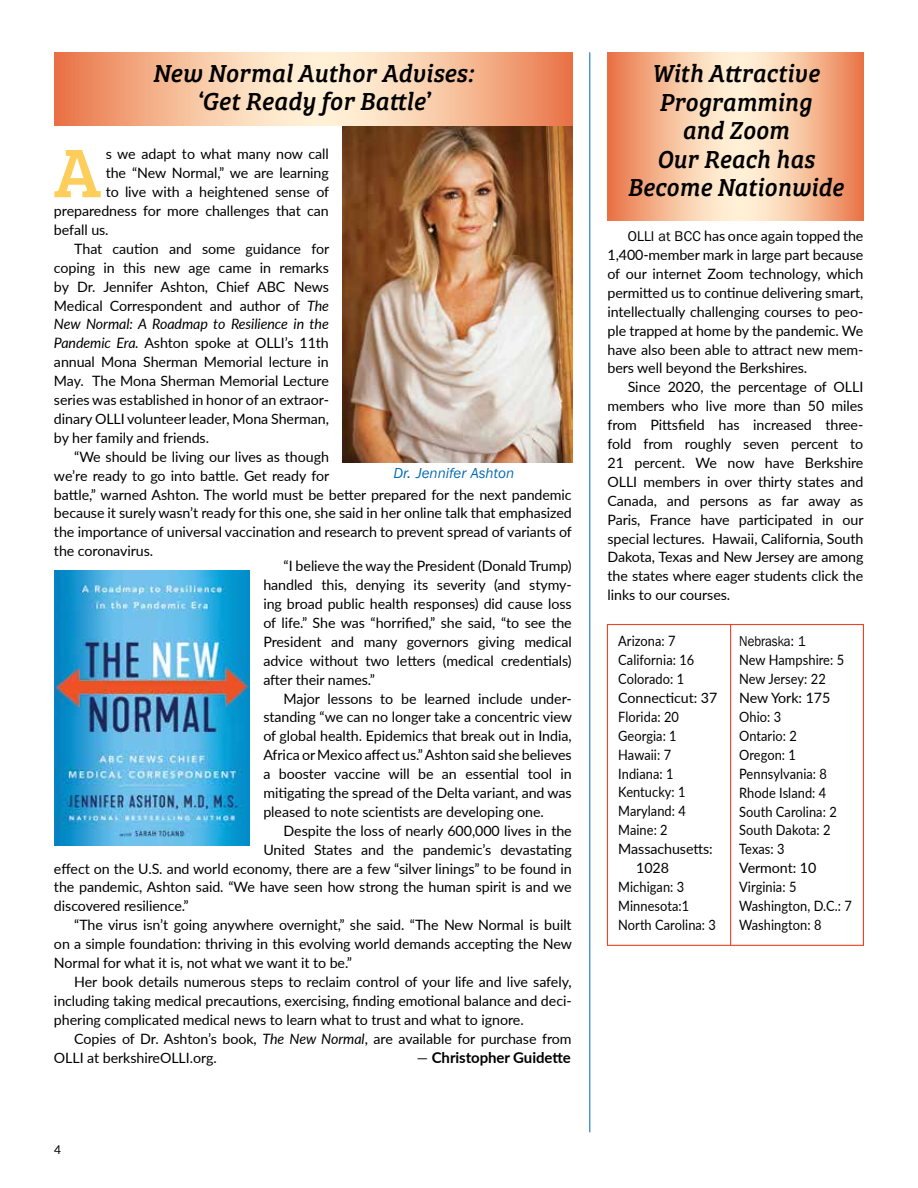
<style>
.page{position:relative;width:918px;height:1188px;background:#fff}
.page>*{position:absolute;margin:0;border:0;box-sizing:border-box;transform-origin:0 0}
.t1{font:71.1px "Bree Serif";color:#fece5a}
.t2{font:italic 25.5px/28.5px "Bree Serif";letter-spacing:.005em;color:#000;text-align:center;scale:.94 1}
.t3{font:italic 25.5px/28.5px "Bree Serif";letter-spacing:.005em;color:#000;text-align:center;scale:.96 1}
.t4{font:700 15px "Lato";letter-spacing:-.005em;color:#000}
.t5{font:italic 14.4px "Franklin Gothic IT Cby BT";letter-spacing:.02em;color:#0067b1}
.t6{font:14.25px/18.9px "Lato";letter-spacing:-.005em;color:#000;text-align:justify}
.t7{font:14.25px/18.9px "Lato";letter-spacing:-.005em;color:#000;scale:.9 1}
.t8{font:italic 14.25px "Lato";letter-spacing:-.005em;color:#000}
.t9{font:14.1px "Franklin Gothic IT Cby BT";letter-spacing:.005em;color:#000;scale:.9 1}
.t10{font:12px "Lato";color:#000}
.s1{font-style:italic}
.s2{font-weight:400;font-size:14.25px}
.s3{font-family:"Franklin Gothic IT Cby BT";font-size:14.1px}
</style>
<div class="page">
<hr style="left:589px;top:52px;width:1px;height:1080px;background:#0067b1">
<img style="left:342px;top:125px;width:231px;height:338px">
<svg style="left:54px;top:52px;width:519px;height:73px;background:#f6bd9a"></svg>
<svg style="left:607px;top:52px;width:256px;height:169px;background:#f6bd9a"></svg>
<div style="left:607px;top:624px;width:257px;height:322px;border:1px solid #ef4423"></div>
<hr style="left:730px;top:624px;width:1px;height:322px;background:#ef4423">
<img style="left:54px;top:571px;width:196px;height:274px">
<h2 class="t3" style="left:152px;top:57px;width:336px">New Normal Author Advises: ‘Get Ready for Battle’</h2>
<h1 class="t1" style="left:54px;top:121px;width:49px">A</h1>
<p class="t6" style="left:106px;top:144px;width:225px">s we adapt to what many now call</p>
<p class="t6" style="left:106px;top:163px;width:225px">the “New Normal,” we are learning</p>
<p class="t6" style="left:106px;top:182px;width:225px">to live with a heightened sense of</p>
<p class="t6" style="left:54px;top:201px;width:276px">preparedness for more challenges that can</p>
<p class="t6" style="left:54px;top:220px;width:56px">befall us.</p>
<p class="t6" style="left:74px;top:239px;width:256px">That caution and some guidance for</p>
<p class="t6" style="left:54px;top:258px;width:276px">coping in this new age came in remarks</p>
<p class="t6" style="left:54px;top:276px;width:276px">by Dr. Jennifer Ashton, Chief ABC News</p>
<p class="t6" style="left:54px;top:295px;width:276px">Medical Correspondent and author of <span class="s1">The</span></p>
<p class="t8" style="left:54px;top:314px;width:276px">New Normal: A Roadmap to Resilience in the</p>
<p class="t6" style="left:54px;top:333px;width:276px"><span class="s1">Pandemic Era.</span> Ashton spoke at OLLI’s 11th</p>
<p class="t6" style="left:54px;top:352px;width:276px">annual Mona Sherman Memorial lecture in</p>
<p class="t6" style="left:54px;top:371px;width:276px">May. The Mona Sherman Memorial Lecture</p>
<p class="t6" style="left:54px;top:390px;width:276px">series was established in honor of an extraor-</p>
<p class="t6" style="left:54px;top:409px;width:276px">dinary OLLI volunteer leader, Mona Sherman,</p>
<p class="t6" style="left:54px;top:428px;width:157px">by her family and friends.</p>
<p class="t6" style="left:74px;top:447px;width:256px">“We should be living our lives as though</p>
<p class="t6" style="left:54px;top:465px;width:277px">we’re ready to go into battle. Get ready for</p>
<p class="t6" style="left:54px;top:484px;width:519px">battle,” warned Ashton. The world must be better prepared for the next pandemic</p>
<p class="t6" style="left:54px;top:503px;width:519px">because it surely wasn’t ready for this one, she said in her online talk that emphasized</p>
<p class="t6" style="left:54px;top:522px;width:519px">the importance of universal vaccination and research to prevent spread of variants of</p>
<p class="t6" style="left:54px;top:541px;width:101px">the coronavirus.</p>
<p class="t6" style="left:263px;top:556px;width:310px;text-indent:20px">“I believe the way the President (Donald Trump) handled this, denying its severity (and stymy&shy;ing broad public health responses) did cause loss of life.” She was “horrified,” she said, “to see the President and many governors giving medical advice without two letters (medical credentials) after their names.”</p>
<p class="t6" style="left:263px;top:688px;width:310px;text-indent:20px">Major lessons to be learned include under&shy;standing “we can no longer take a concentric view of global health. Epidemics that break out in India, Africa or Mexico affect us.” Ashton said she believes a booster vaccine will be an essential tool in mitigating the spread of the Delta variant, and was pleased to note scientists are developing one.</p>
<p class="t6" style="left:284px;top:821px;width:290px">Despite the loss of nearly 600,000 lives in the</p>
<p class="t6" style="left:263px;top:839px;width:310px">United States and the pandemic’s devastating</p>
<p class="t6" style="left:54px;top:858px;width:519px">effect on the U.S. and world economy, there are a few “silver linings” to be found in</p>
<p class="t6" style="left:54px;top:877px;width:519px">the pandemic, Ashton said. “We have seen how strong the human spirit is and we</p>
<p class="t6" style="left:54px;top:896px;width:136px">discovered resilience.”</p>
<p class="t6" style="left:74px;top:915px;width:499px">“The virus isn’t going anywhere overnight,” she said. “The New Normal is built</p>
<p class="t6" style="left:54px;top:934px;width:520px">on a simple foundation: thriving in this evolving world demands accepting the New</p>
<p class="t6" style="left:54px;top:953px;width:300px">Normal for what it is, not what we want it to be.”</p>
<p class="t6" style="left:74px;top:972px;width:499px">Her book details numerous steps to reclaim control of your life and live safely,</p>
<p class="t6" style="left:54px;top:991px;width:519px">including taking medical precautions, exercising, finding emotional balance and deci-</p>
<p class="t6" style="left:54px;top:1010px;width:471px">phering complicated medical news to learn what to trust and what to ignore.</p>
<p class="t6" style="left:74px;top:1028px;width:499px">Copies of Dr. Ashton’s book, <span class="s1">The New Normal</span>, are available for purchase from</p>
<p class="t6" style="left:54px;top:1047px;width:164px">OLLI at berkshireOLLI.org.</p>
<p class="t4" style="left:417px;top:1046px;width:155px"><span class="s2">—</span> Christopher Guidette</p>
<p class="t5" style="left:394px;top:464px;width:122px">Dr. Jennifer Ashton</p>
<p class="t10" style="left:54px;top:1141px;width:8px">4</p>
<h2 class="t2" style="left:627px;top:58px;width:231px">With Attractive<br>Programming<br>and Zoom<br>Our Reach has<br>Become Nationwide</h2>
<p class="t6" style="left:607px;top:226px;width:257px;text-indent:20px"><span class="s3">OLLI at BCC</span> has once again topped the 1,400-member mark in large part because of our internet Zoom technology, which permitted us to continue delivering smart, intellectually challenging courses to peo&shy;ple trapped at home by the pandemic. We have also been able to attract new mem&shy;bers well beyond the Berkshires.</p>
<p class="t6" style="left:607px;top:377px;width:258px;text-indent:20px">Since 2020, the percentage of OLLI members who live more than 50 miles from Pittsfield has increased three&shy;fold from roughly seven percent to 21 percent. We now have Berkshire OLLI members in over thirty states and Canada, and persons as far away as Paris, France have participated in our special lectures. Hawaii, California, South Dakota, Texas and New Jersey are among the states where eager students click the links to our courses.</p>
<p class="t7" style="left:618px;top:631px;width:65px">Arizona: 7</p>
<p class="t7" style="left:618px;top:650px;width:86px">California: 16</p>
<p class="t7" style="left:618px;top:669px;width:75px">Colorado: 1</p>
<p class="t6" style="left:618px;top:688px;width:101px">Connecticut: 37</p>
<p class="t7" style="left:618px;top:707px;width:69px">Florida: 20</p>
<p class="t7" style="left:618px;top:725px;width:66px">Georgia: 1</p>
<p class="t7" style="left:618px;top:744px;width:60px">Hawaii: 7</p>
<p class="t7" style="left:618px;top:763px;width:63px">Indiana: 1</p>
<p class="t7" style="left:618px;top:782px;width:76px">Kentucky: 1</p>
<p class="t7" style="left:618px;top:801px;width:77px">Maryland: 4</p>
<p class="t7" style="left:618px;top:820px;width:56px">Maine: 2</p>
<p class="t6" style="left:618px;top:839px;width:96px">Massachusetts:</p>
<p class="t6" style="left:636px;top:858px;width:34px">1028</p>
<p class="t7" style="left:618px;top:877px;width:75px">Michigan: 3</p>
<p class="t7" style="left:618px;top:896px;width:80px">Minnesota:1</p>
<p class="t7" style="left:618px;top:914px;width:110px">North Carolina: 3</p>
<p class="t9" style="left:739px;top:633px;width:75px">Nebraska: 1</p>
<p class="t7" style="left:739px;top:650px;width:127px">New Hampshire: 5<br>New Jersey: 22<br>New York: 175<br>Ohio: 3<br>Ontario: 2<br>Oregon: 1<br>Pennsylvania: 8<br>Rhode Island: 4<br>South Carolina: 2<br>South Dakota: 2<br>Texas: 3<br>Vermont: 10<br>Virginia: 5<br>Washington, D.C.: 7<br>Washington: 8</p>
</div>
